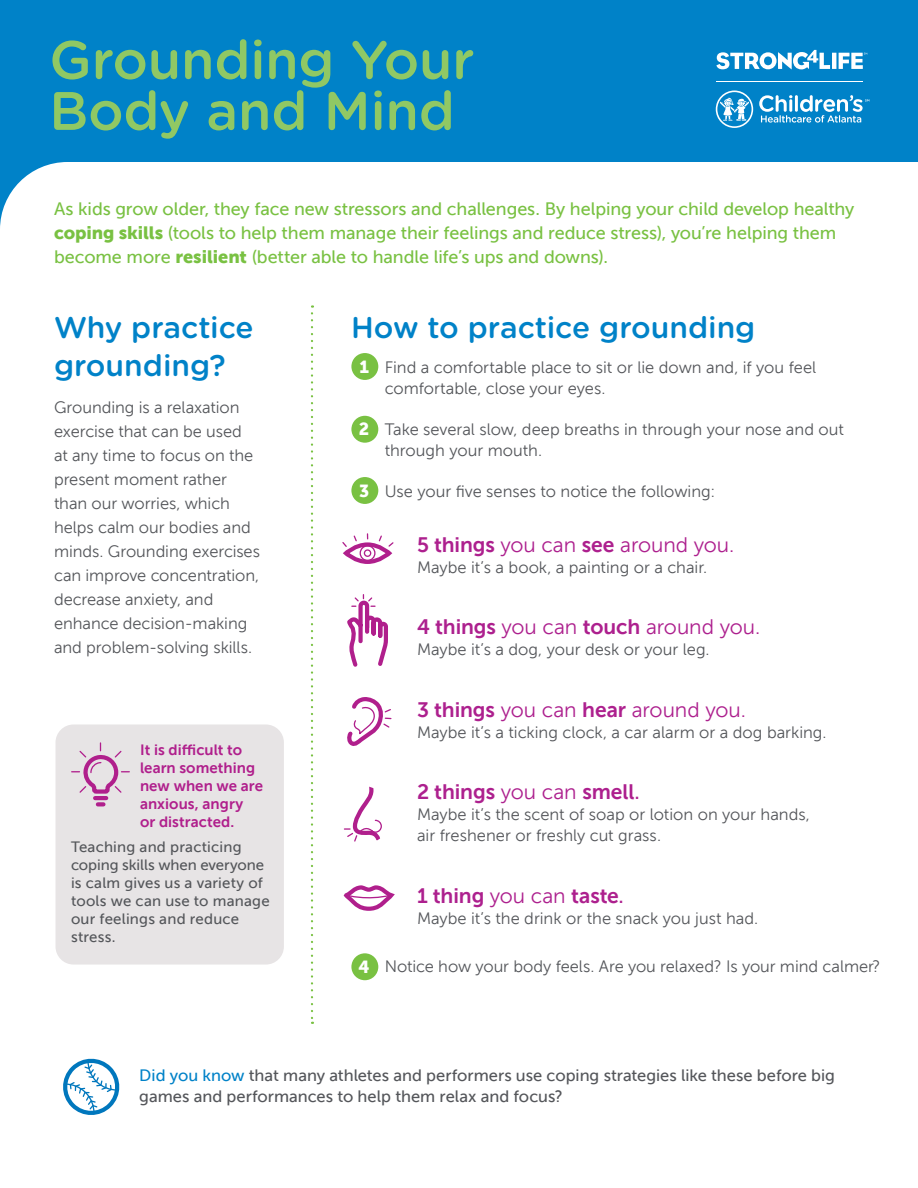
<style>
.page{position:relative;width:918px;height:1188px;background:#0082c8}
.page>*{position:absolute;margin:0;border:0;box-sizing:border-box;transform-origin:0 0}
.t1{font:500 54px/51px "Gotham Rounded";letter-spacing:-.005em;color:#90c864}
.t2{font:500 30px/37.5px "Gotham Rounded";color:#0082c8}
.t3{font:21px "Museo Sans 300";letter-spacing:-.005em;color:#ad208e}
.t4{font:21px "Museo Sans 700";letter-spacing:-.005em;color:#ad208e}
.t5{font:18px/24px "Museo Sans 500";letter-spacing:-.005em;color:#79c142}
.t6{font:17.25px "Museo Sans 900";color:#fff}
.t7{font:16.5px/24px "Museo Sans 300";letter-spacing:-.005em;color:#54565a}
.t8{font:16.5px/21px "Museo Sans 500";color:#54565a}
.t9{font:15px/18px "Museo Sans 500";letter-spacing:.015em;color:#54565a}
.t10{font:15px/18px "Museo Sans 700";letter-spacing:.005em;color:#b01f8c}
.s1{font-family:"Museo Sans 900"}
.s2{font-family:"Museo Sans 700"}
.s3{font-family:"Museo Sans 300"}
.s4{font-family:"Museo Sans 500"}
.s5{color:#0082c8}
</style>
<div class="page">
<div style="left:0;top:162px;width:918px;height:1026px;background:#fff"></div>
<div style="left:56px;top:724px;width:228px;height:241px;background:#e7e4e5;border-radius:18px"></div>
<div style="left:351px;top:353px;width:27px;height:27px;background:#79c142;border-radius:50%"></div>
<div style="left:351px;top:416px;width:27px;height:27px;background:#79c142;border-radius:50%"></div>
<div style="left:351px;top:477px;width:27px;height:27px;background:#79c142;border-radius:50%"></div>
<div style="left:351px;top:953px;width:27px;height:27px;background:#79c142;border-radius:50%"></div>
<svg style="left:311px;top:305px;width:2px;height:719px"></svg>
<svg style="left:57px;top:1052px;width:69px;height:63px;background:#c8e1f0"></svg>
<svg style="left:71px;top:742px;width:59px;height:52px"></svg>
<hr style="left:95px;top:796px;width:11px;height:4px;background:#b01f8c">
<svg style="left:98px;top:802px;width:5px;height:4px"></svg>
<hr style="left:832px;top:53px;width:4px;height:16px;background:#fff">
<svg style="left:716px;top:50px;width:114px;height:19px"></svg>
<svg style="left:839px;top:53px;width:28px;height:16px"></svg>
<hr style="left:717px;top:81px;width:146px;height:1px;background:#fff">
<svg style="left:759px;top:95px;width:110px;height:28px"></svg>
<svg style="left:716px;top:91px;width:37px;height:37px"></svg>
<svg style="left:343px;top:883px;width:54px;height:30px;background:#e7bbdc"></svg>
<div style="left:344px;top:542px;width:47px;height:22px;border:4px solid #b01f8c;border-radius:50%"></div>
<svg style="left:341px;top:533px;width:54px;height:29px;background:#e6badb"></svg>
<svg style="left:343px;top:694px;width:49px;height:54px;background:#efd4e8"></svg>
<svg style="left:343px;top:786px;width:41px;height:58px;background:#f2dbec"></svg>
<svg style="left:345px;top:593px;width:45px;height:77px;background:#e8c0de"></svg>
<h1 class="t1" style="left:49px;top:32px;width:427px">Grounding Your<br>Body and Mind</h1>
<p class="t5" style="left:54px;top:197px;width:802px">As kids grow older, they face new stressors and challenges. By helping your child develop healthy <span class="s1">coping skills</span> (tools to help them manage their feelings and reduce stress), you’re helping them become more <span class="s1">resilient</span> (better able to handle life’s ups and downs).</p>
<h2 class="t2" style="left:54px;top:308px;width:201px">Why practice grounding?</h2>
<p class="t7" style="left:54px;top:396px;width:208px">Grounding is a relaxation exercise that can be used<br>at any time to focus on the present moment rather than our worries, which helps calm our bodies and minds. Grounding exercises can improve concentration, decrease anxiety, and enhance decision-making and problem-solving skills.</p>
<p class="t10" style="left:140px;top:741px;width:125px">It is difficult to learn something new when we are anxious, angry<br>or distracted.</p>
<p class="t9" style="left:71px;top:837px;width:200px">Teaching and practicing coping skills when everyone is calm gives us a variety of tools we can use to manage our feelings and reduce stress.</p>
<h2 class="t2" style="left:351px;top:308px;width:406px">How to practice grounding</h2>
<p class="t7" style="left:385px;top:357px;width:433px;line-height:21px">Find a comfortable place to sit or lie down and, if you feel comfortable, close your eyes.</p>
<p class="t7" style="left:385px;top:419px;width:461px;line-height:21px">Take several slow, deep breaths in through your nose and out through your mouth.</p>
<p class="t7" style="left:385px;top:480px;width:332px">Use your five senses to notice the following:</p>
<p class="t3" style="left:417px;top:533px;width:319px"><span class="s2">5 things</span> you can <span class="s2">see</span> around you.</p>
<p class="t7" style="left:417px;top:555px;width:292px">Maybe it’s a book, a painting or a chair.</p>
<p class="t6" style="left:359px;top:357px;width:11px">1</p>
<p class="t6" style="left:359px;top:420px;width:12px">2</p>
<p class="t6" style="left:359px;top:481px;width:12px">3</p>
<p class="t3" style="left:417px;top:616px;width:345px"><span class="s2">4 things</span> you can <span class="s2">touch</span> around you.</p>
<p class="t7" style="left:417px;top:638px;width:294px">Maybe it’s a dog, your desk or your leg.</p>
<p class="t3" style="left:417px;top:698px;width:330px"><span class="s2">3 things</span> you can <span class="s2">hear</span> around you.</p>
<p class="t7" style="left:417px;top:720px;width:411px">Maybe it’s a ticking clock, a car alarm or a dog barking.</p>
<p class="t6" style="left:359px;top:957px;width:13px">4</p>
<p class="t4" style="left:417px;top:780px;width:224px">2 things <span class="s3">you can</span> smell<span class="s4">.</span></p>
<p class="t7" style="left:417px;top:804px;width:394px;line-height:21px">Maybe it’s the scent of soap or lotion on your hands, air freshener or freshly cut grass.</p>
<p class="t4" style="left:417px;top:884px;width:208px">1 thing <span class="s3">you can</span> taste<span class="s4">.</span></p>
<p class="t7" style="left:417px;top:906px;width:343px">Maybe it’s the drink or the snack you just had.</p>
<p class="t7" style="left:385px;top:954px;width:497px">Notice how your body feels. Are you relaxed? Is your mind calmer?</p>
<p class="t8" style="left:139px;top:1065px;width:697px"><span class="s5">Did you know</span> that many athletes and performers use coping strategies like these before big games and performances to help them relax and focus?</p>
</div>
